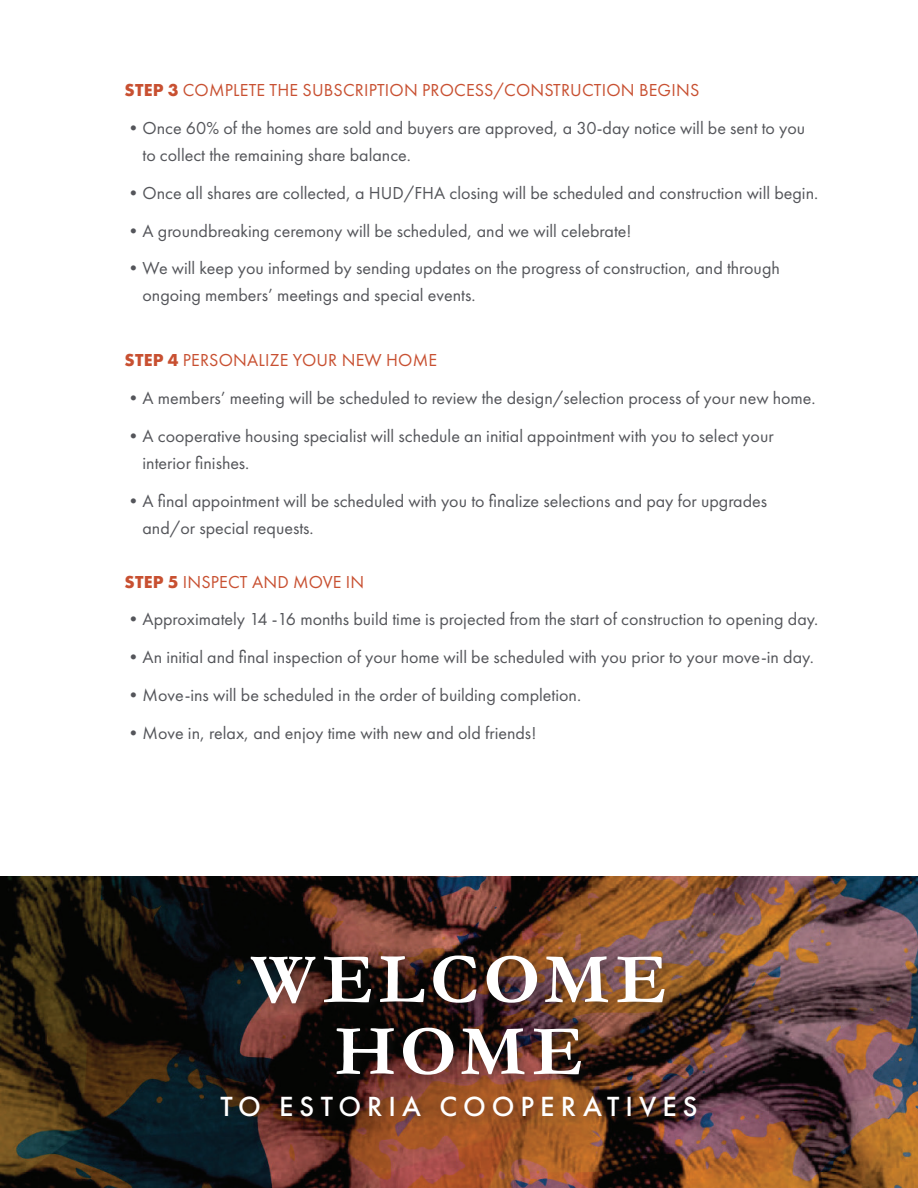
<style>
.page{position:relative;width:918px;height:1188px;background:#fff}
.page>*{position:absolute;margin:0;border:0;box-sizing:border-box;transform-origin:0 0}
.t1{font:700 72px "Garamond";letter-spacing:.07em;color:#fff}
.t2{font:500 28.8px "Futura PT";letter-spacing:.21em;color:#fff}
.t3{font:18px/27px "Futura PT";color:#54555a}
.t4{font:18px "Futura PT";letter-spacing:.01em;color:#c85031}
.s1{font-weight:700}
</style>
<div class="page">
<img style="left:0;top:876px;width:918px;height:312px">
<div style="left:218px;top:952px;width:490px;height:176px;background:#231f20;opacity:.3"></div>
<p class="t4" style="left:125px;top:80px;width:576px"><span class="s1">STEP 3</span> COMPLETE THE SUBSCRIPTION PROCESS/CONSTRUCTION BEGINS</p>
<p class="t3" style="left:142px;top:114px;width:664px;text-indent:-18px">•Once 60% of the homes are sold and buyers are approved, a 30-day notice will be sent to you to collect the remaining share balance.</p>
<p class="t3" style="left:124px;top:179px;width:695px">•Once all shares are collected, a HUD/FHA closing will be scheduled and construction will begin.</p>
<p class="t3" style="left:124px;top:217px;width:509px">•A groundbreaking ceremony will be scheduled, and we will celebrate!</p>
<p class="t3" style="left:142px;top:255px;width:639px;text-indent:-18px">•We will keep you informed by sending updates on the progress of construction, and through ongoing members’ meetings and special events.</p>
<p class="t4" style="left:125px;top:350px;width:314px"><span class="s1">STEP 4</span> PERSONALIZE YOUR NEW HOME</p>
<p class="t3" style="left:124px;top:384px;width:693px">•A members’ meeting will be scheduled to review the design/selection process of your new home.</p>
<p class="t3" style="left:142px;top:422px;width:633px;text-indent:-18px">•A cooperative housing specialist will schedule an initial appointment with you to select your interior finishes.</p>
<p class="t3" style="left:142px;top:487px;width:626px;text-indent:-18px">•A final appointment will be scheduled with you to finalize selections and pay for upgrades and/or special requests.</p>
<p class="t4" style="left:125px;top:571px;width:241px"><span class="s1">STEP 5</span> INSPECT AND MOVE IN</p>
<p class="t3" style="left:124px;top:606px;width:695px">•Approximately 14 -16 months build time is projected from the start of construction to opening day.</p>
<p class="t3" style="left:124px;top:644px;width:691px">•An initial and final inspection of your home will be scheduled with you prior to your move-in day.</p>
<p class="t3" style="left:124px;top:681px;width:458px">•Move-ins will be scheduled in the order of building completion.</p>
<p class="t3" style="left:124px;top:719px;width:413px">•Move in, relax, and enjoy time with new and old friends!</p>
<p class="t1" style="left:251px;top:931px;width:418px">WELCOME</p>
<p class="t1" style="left:334px;top:1003px;width:251px">HOME</p>
<p class="t2" style="left:220px;top:1089px;width:479px">TO ESTORIA COOPERATIVES</p>
</div>
